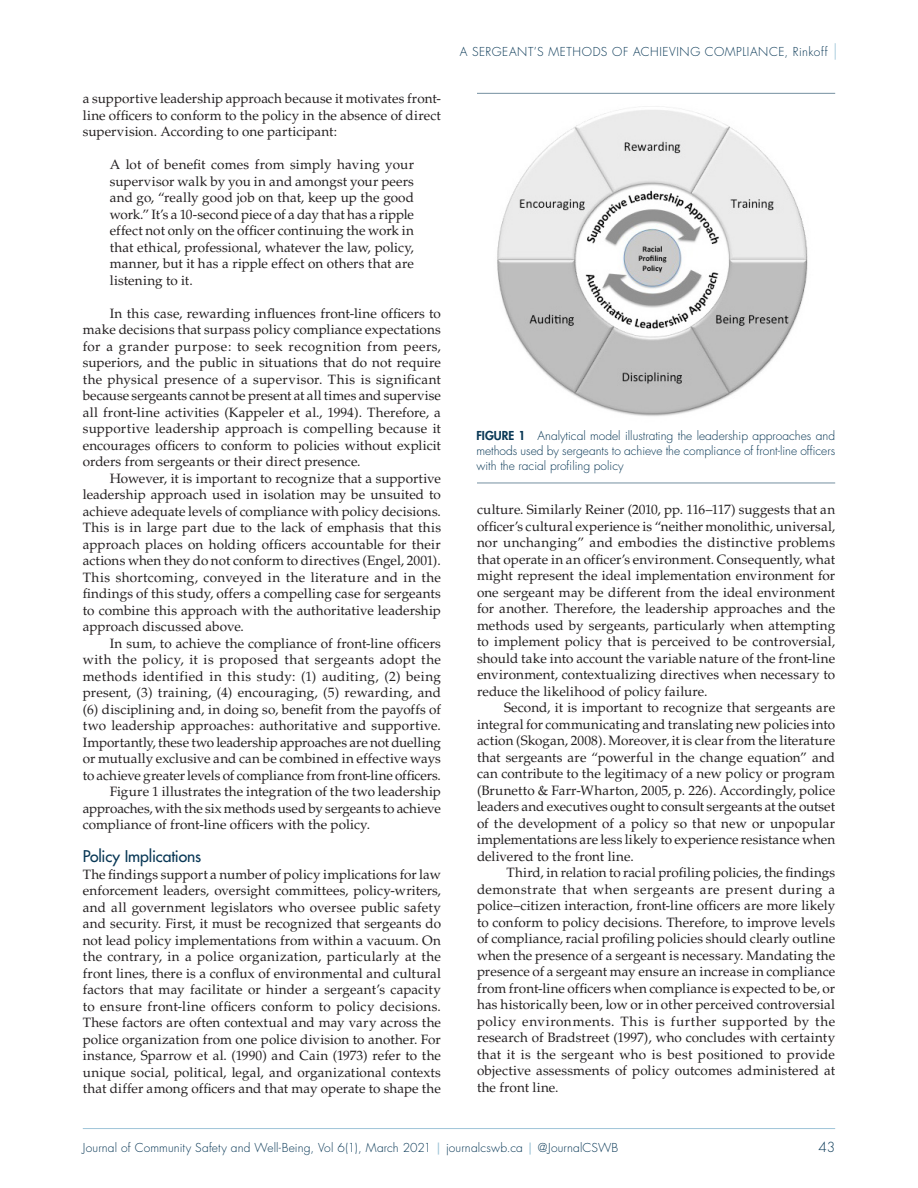
<style>
.page{position:relative;width:918px;height:1188px;background:#fff}
.page>*{position:absolute;margin:0;border:0;box-sizing:border-box;transform-origin:0 0}
.t1{font:15.75px "Futura";letter-spacing:-.01em;color:#093856}
.t2{font:13.5px/16.5px "Palatino";letter-spacing:.005em;color:#231f20;text-align:justify}
.t3{font:13.5px "Palatino";letter-spacing:.03em;color:#231f20}
.t4{font:13.5px "Palatino";letter-spacing:.025em;color:#231f20}
.t5{font:300 13.5px "Futura";color:#093856}
.t6{font:300 12px/15px "Futura";letter-spacing:.01em;color:#093856;text-align:justify}
.t7{font:300 12px "Futura";letter-spacing:.05em;color:#093856}
.s1{font-weight:800}
.s2{font-weight:400;color:#9dc4d7}
</style>
<div class="page">
<hr style="left:83px;top:1128px;width:752px;height:1px;background:#3a89b0">
<svg style="left:835px;top:43px;width:1px;height:17px"></svg>
<hr style="left:477px;top:93px;width:358px;height:1px;background:#849cab">
<hr style="left:477px;top:482px;width:358px;height:2px;background:#849cab">
<img style="left:497px;top:106px;width:311px;height:310px">
<p class="t2" style="left:83px;top:91px;width:360px">a supportive leadership approach because it motivates front&shy;line officers to conform to the policy in the absence of direct supervision. According to one participant:</p>
<p class="t2" style="left:110px;top:157px;width:306px">A lot of benefit comes from simply having your supervisor walk by you in and amongst your peers and go, “really good job on that, keep up the good work.” It’s a 10-second piece of a day that has a ripple effect not only on the officer continuing the work in that ethical, professional, whatever the law, policy, manner, but it has a ripple effect on others that are listening to it.</p>
<p class="t2" style="left:83px;top:305px;width:360px;text-indent:27px">In this case, rewarding influences front-line officers to make decisions that surpass policy compliance expectations for a grander purpose: to seek recognition from peers, superiors, and the public in situations that do not require the physical presence of a supervisor. This is significant because sergeants cannot be present at all times and supervise all front-line activities (Kappeler et al., 1994). Therefore, a supportive leadership approach is compelling because it encourages officers to conform to policies without explicit orders from sergeants or their direct presence.</p>
<p class="t2" style="left:83px;top:470px;width:360px;text-indent:27px">However, it is important to recognize that a supportive leadership approach used in isolation may be unsuited to achieve adequate levels of compliance with policy decisions.<br>This is in large part due to the lack of emphasis that this approach places on holding officers accountable for their actions when they do not conform to directives (Engel, 2001).<br>This shortcoming, conveyed in the literature and in the findings of this study, offers a compelling case for sergeants to combine this approach with the authoritative leadership approach discussed above.</p>
<p class="t2" style="left:110px;top:635px;width:333px">In sum, to achieve the compliance of front-line officers</p>
<p class="t4" style="left:83px;top:652px;width:360px">with the policy, it is proposed that sergeants adopt the</p>
<p class="t3" style="left:83px;top:668px;width:360px">methods identified in this study: (1) auditing, (2) being</p>
<p class="t2" style="left:83px;top:684px;width:360px">present, (3) training, (4) encouraging, (5) rewarding, and</p>
<p class="t2" style="left:83px;top:701px;width:360px">(6) disciplining and, in doing so, benefit from the payoffs of</p>
<p class="t2" style="left:83px;top:717px;width:360px">two leadership approaches: authoritative and supportive.</p>
<p class="t2" style="left:83px;top:734px;width:360px">Importantly, these two leadership approaches are not duelling</p>
<p class="t2" style="left:83px;top:750px;width:360px">or mutually exclusive and can be combined in effective ways</p>
<p class="t2" style="left:83px;top:767px;width:360px">to achieve greater levels of compliance from front-line officers.</p>
<p class="t2" style="left:110px;top:783px;width:333px">Figure 1 illustrates the integration of the two leadership</p>
<p class="t2" style="left:83px;top:800px;width:360px">approaches, with the six methods used by sergeants to achieve</p>
<p class="t2" style="left:83px;top:816px;width:289px">compliance of front-line officers with the policy.</p>
<p class="t1" style="left:83px;top:846px;width:120px">Policy Implications</p>
<p class="t2" style="left:83px;top:866px;width:360px">The findings support a number of policy implications for law enforcement leaders, oversight committees, policy-writers, and all government legislators who oversee public safety and security. First, it must be recognized that sergeants do not lead policy implementations from within a vacuum. On the contrary, in a police organization, particularly at the front lines, there is a conflux of environmental and cultural factors that may facilitate or hinder a sergeant’s capacity to ensure front-line officers conform to policy decisions.<br>These factors are often contextual and may vary across the police organization from one police division to another. For instance, Sparrow et al. (1990) and Cain (1973) refer to the unique social, political, legal, and organizational contexts that differ among officers and that may operate to shape the</p>
<p class="t7" style="left:460px;top:44px;width:369px">A SERGEANT’S METHODS OF ACHIEVING COMPLIANCE, Rinkoff</p>
<p class="t6" style="left:476px;top:428px;width:360px"><span class="s1">FIGURE 1</span> Analytical model illustrating the leadership approaches and methods used by sergeants to achieve the compliance of front-line officers with the racial profiling policy</p>
<p class="t2" style="left:477px;top:502px;width:360px">culture. Similarly Reiner (2010, pp. 116–117) suggests that an officer’s cultural experience is “neither monolithic, universal, nor unchanging” and embodies the distinctive problems that operate in an officer’s environment. Consequently, what might represent the ideal implementation environment for one sergeant may be different from the ideal environment for another. Therefore, the leadership approaches and the methods used by sergeants, particularly when attempting to implement policy that is perceived to be controversial, should take into account the variable nature of the front-line environment, contextualizing directives when necessary to reduce the likelihood of policy failure.</p>
<p class="t2" style="left:477px;top:700px;width:360px;text-indent:27px">Second, it is important to recognize that sergeants are integral for communicating and translating new policies into action (Skogan, 2008). Moreover, it is clear from the literature that sergeants are “powerful in the change equation” and can contribute to the legitimacy of a new policy or program (Brunetto &amp; Farr-Wharton, 2005, p. 226). Accordingly, police leaders and executives ought to consult sergeants at the outset of the development of a policy so that new or unpopular implementations are less likely to experience resistance when delivered to the front line.</p>
<p class="t2" style="left:477px;top:865px;width:360px;text-indent:29px">Third, in relation to racial profiling policies, the findings demonstrate that when sergeants are present during a police–citizen interaction, front-line officers are more likely to conform to policy decisions. Therefore, to improve levels of compliance, racial profiling policies should clearly outline when the presence of a sergeant is necessary. Mandating the presence of a sergeant may ensure an increase in compliance from front-line officers when compliance is expected to be, or has historically been, low or in other perceived controversial policy environments. This is further supported by the research of Bradstreet (1997), who concludes with certainty that it is the sergeant who is best positioned to provide objective assessments of policy outcomes administered at the front line.</p>
<p class="t6" style="left:83px;top:1140px;width:537px">Journal of Community Safety and Well-Being, Vol 6(1), March 2021 <span class="s2">|</span> journalcswb.ca <span class="s2">|</span> @JournalCSWB</p>
<p class="t5" style="left:818px;top:1139px;width:18px">43</p>
</div>
